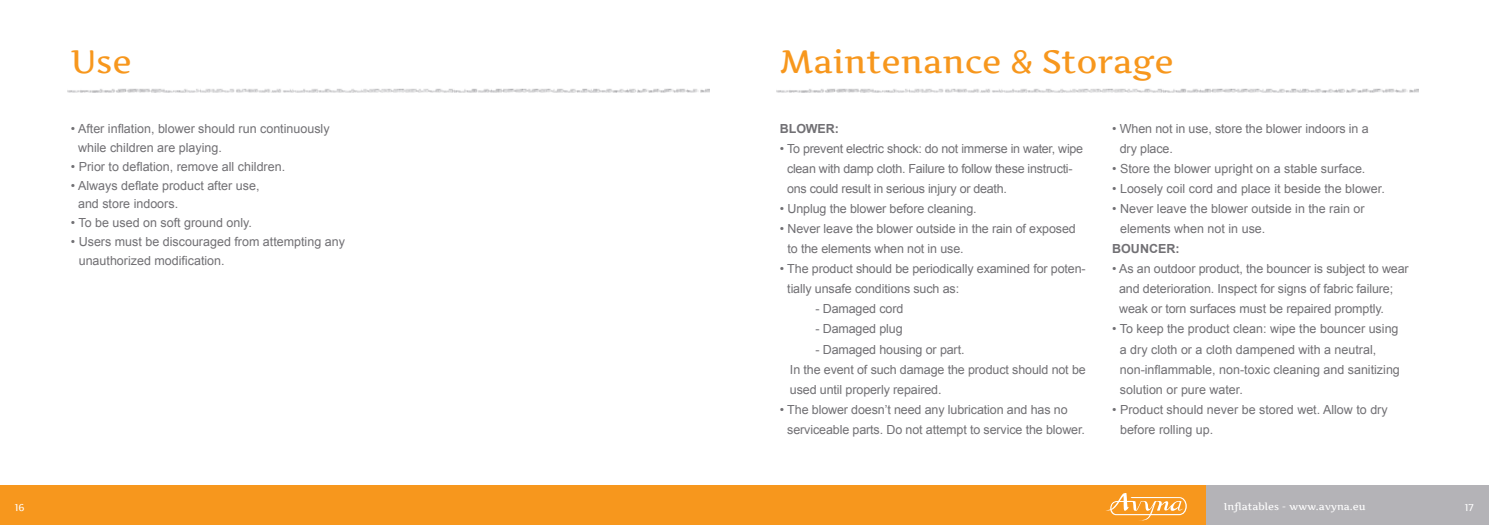
<style>
.page{position:relative;width:1489px;height:525px;background:#fff}
.page>*{position:absolute;margin:0;border:0;box-sizing:border-box;transform-origin:0 0}
.t1{font:500 32.5px "Artifika";color:#f7971d}
.t2{font:12.5px/20px "Arial";letter-spacing:-.01em;color:#717074}
.t3{font:700 12.5px "Arial";color:#717074}
.t4{font:500 10px "Artifika";color:#fff}
</style>
<div class="page">
<div style="left:1205px;top:485px;width:283px;height:39px;background:#b4b3b7"></div>
<div style="left:0;top:485px;width:1205px;height:39px;background:#f7971d"></div>
<svg style="left:1106px;top:493px;width:80px;height:27px"></svg>
<img style="left:67px;top:89px;width:642px;height:4px">
<img style="left:776px;top:89px;width:641px;height:4px">
<h1 class="t1" style="left:71px;top:48px;width:62px">Use</h1>
<h1 class="t1" style="left:780px;top:48px;width:395px">Maintenance &amp; Storage</h1>
<p class="t2" style="left:78px;top:119px;width:253px;line-height:18.8px;text-indent:-7px">• After inflation, blower should run continuously while children are playing.</p>
<p class="t2" style="left:71px;top:156px;width:216px">• Prior to deflation, remove all children.</p>
<p class="t2" style="left:78px;top:176px;width:183px;line-height:18.8px;text-indent:-7px">• Always deflate product after use, and store indoors.</p>
<p class="t2" style="left:71px;top:213px;width:183px">• To be used on soft ground only.</p>
<p class="t2" style="left:79px;top:232px;width:268px;line-height:18.8px;text-indent:-8px">• Users must be discouraged from attempting any unauthorized modification.</p>
<p class="t3" style="left:780px;top:124px;width:60px">BLOWER:</p>
<p class="t2" style="left:787px;top:139px;width:298px;text-indent:-7px">• To prevent electric shock: do not immerse in water, wipe clean with damp cloth. Failure to follow these instructi&shy;ons could result in serious injury or death.</p>
<p class="t2" style="left:780px;top:199px;width:198px">• Unplug the blower before cleaning.</p>
<p class="t2" style="left:787px;top:219px;width:290px;text-indent:-8px">• Never leave the blower outside in the rain of exposed to the elements when not in use.</p>
<p class="t2" style="left:787px;top:259px;width:300px;text-indent:-7px">• The product should be periodically examined for poten&shy;tially unsafe conditions such as:</p>
<p class="t2" style="left:815px;top:299px;width:89px">- Damaged cord</p>
<p class="t2" style="left:815px;top:319px;width:89px">- Damaged plug</p>
<p class="t2" style="left:790px;top:339px;width:297px;text-indent:25px">- Damaged housing or part.<br>In the event of such damage the product should not be used until properly repaired.</p>
<p class="t2" style="left:787px;top:399px;width:299px;text-indent:-7px">• The blower doesn’t need any lubrication and has no serviceable parts. Do not attempt to service the blower.</p>
<p class="t2" style="left:1119px;top:119px;width:250px;text-indent:-8px">• When not in use, store the blower indoors in a dry place.</p>
<p class="t2" style="left:1112px;top:159px;width:255px">• Store the blower upright on a stable surface.</p>
<p class="t2" style="left:1112px;top:179px;width:274px">• Loosely coil cord and place it beside the blower.</p>
<p class="t2" style="left:1119px;top:199px;width:246px;text-indent:-8px">• Never leave the blower outside in the rain or elements when not in use.</p>
<p class="t3" style="left:1112px;top:244px;width:69px">BOUNCER:</p>
<p class="t2" style="left:1119px;top:259px;width:291px;text-indent:-7px">• As an outdoor product, the bouncer is subject to wear and deterioration. Inspect for signs of fabric failure; weak or torn surfaces must be repaired promptly.</p>
<p class="t2" style="left:1119px;top:319px;width:281px;text-indent:-8px">• To keep the product clean: wipe the bouncer using a dry cloth or a cloth dampened with a neutral, non-inflammable, non-toxic cleaning and sanitizing solution or pure water.</p>
<p class="t2" style="left:1119px;top:399px;width:269px;text-indent:-8px">• Product should never be stored wet. Allow to dry before rolling up.</p>
<p class="t4" style="left:1223px;top:502px;width:143px">Inflatables - www.avyna.eu</p>
<p class="t4" style="left:15px;top:502px;width:11px">16</p>
<p class="t4" style="left:1464px;top:502px;width:10px">17</p>
</div>
